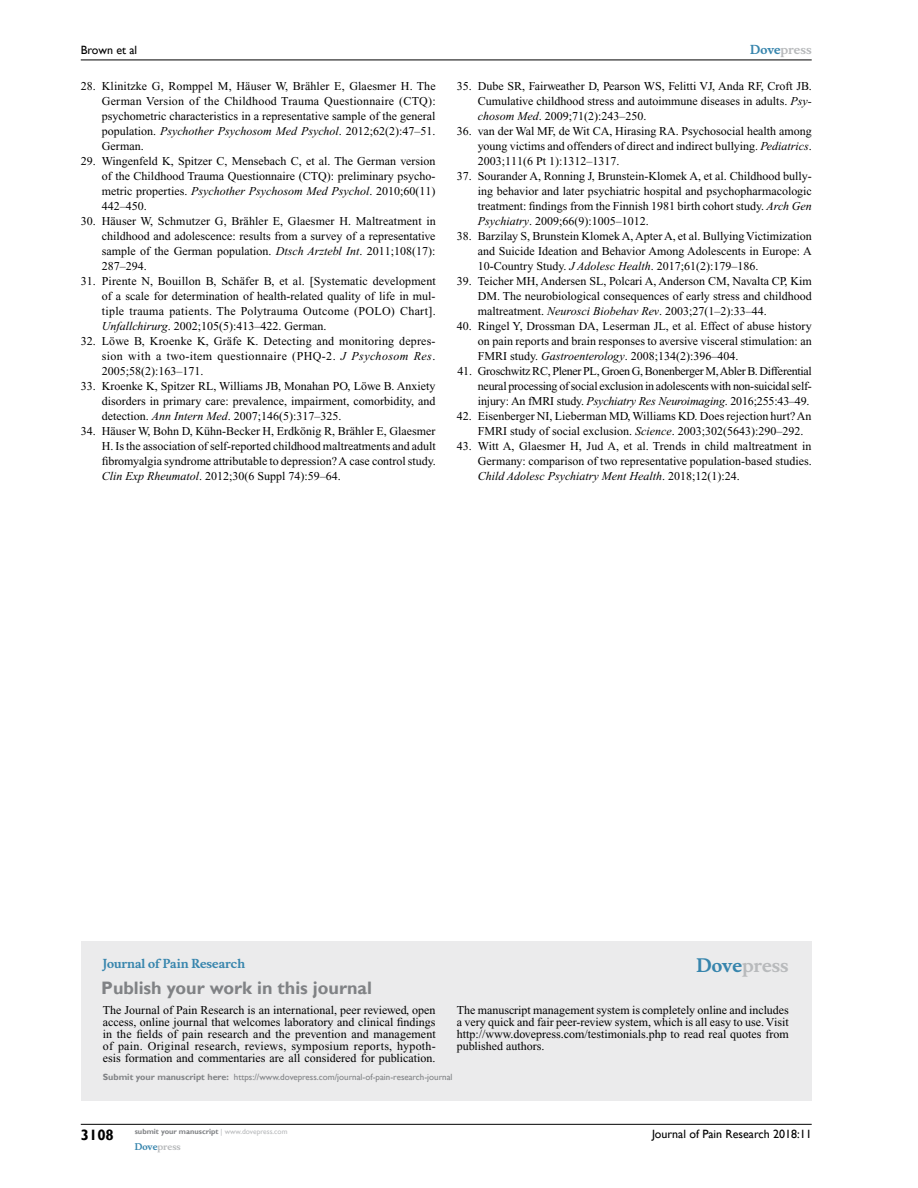
<style>
.page{position:relative;width:918px;height:1188px;background:#fff}
.page>*{position:absolute;margin:0;border:0;box-sizing:border-box;transform-origin:0 0}
.t1{font:700 18px "Gill Sans";color:#808285}
.t2{font:700 18px "Musee";color:#b8babc}
.t3{font:700 15px "Gill Sans";color:#000}
.t4{font:12px/15px "Times New Roman";color:#000;text-align:justify}
.t5{font:12px "Gill Sans";color:#000}
.t6{font:700 12px "Musee";color:#3785ad}
.t7{font:700 12px "Musee";color:#b8babc}
.t8{font:9px "Gill Sans";color:#808285}
.t9{font:700 9px "Musee";color:#b8babc}
.t10{font:700 7.5px "Gill Sans";color:#808285}
.s1{font-style:italic}
.s2{color:#3785ad}
.s3{font-weight:700}
.s4{font-weight:400;color:#b8babc}
</style>
<div class="page">
<div style="left:81px;top:941px;width:731px;height:159px;background:#ebebec"></div>
<hr style="left:81px;top:1124px;width:731px;height:1px;background:#000">
<hr style="left:81px;top:60px;width:731px;height:1px;background:#000">
<p class="t5" style="left:81px;top:43px;width:58px">Brown et al</p>
<p class="t4" style="left:102px;top:79px;width:335px;text-indent:-21px">28. Klinitzke G, Romppel M, Häuser W, Brähler E, Glaesmer H. The German Version of the Childhood Trauma Questionnaire (CTQ): psychometric characteristics in a representative sample of the general population. <span class="s1">Psychother Psychosom Med Psychol</span>. 2012;62(2):47–51.<br>German.</p>
<p class="t4" style="left:102px;top:154px;width:335px;text-indent:-21px">29. Wingenfeld K, Spitzer C, Mensebach C, et al. The German version of the Childhood Trauma Questionnaire (CTQ): preliminary psycho&shy;metric properties. <span class="s1">Psychother Psychosom Med Psychol</span>. 2010;60(11)<br>442–450.</p>
<p class="t4" style="left:102px;top:214px;width:336px;text-indent:-21px">30. Häuser W, Schmutzer G, Brähler E, Glaesmer H. Maltreatment in childhood and adolescence: results from a survey of a representative sample of the German population. <span class="s1">Dtsch Arztebl Int</span>. 2011;108(17):<br>287–294.</p>
<p class="t4" style="left:102px;top:274px;width:336px;text-indent:-21px">31. Pirente N, Bouillon B, Schäfer B, et al. [Systematic development of a scale for determination of health-related quality of life in mul&shy;tiple trauma patients. The Polytrauma Outcome (POLO) Chart].<br><span class="s1">Unfallchirurg</span>. 2002;105(5):413–422. German.</p>
<p class="t4" style="left:102px;top:334px;width:335px;text-indent:-21px">32. Löwe B, Kroenke K, Gräfe K. Detecting and monitoring depres&shy;sion with a two-item questionnaire (PHQ-2. <span class="s1">J Psychosom Res</span>.<br>2005;58(2):163–171.</p>
<p class="t4" style="left:102px;top:379px;width:335px;text-indent:-21px">33. Kroenke K, Spitzer RL, Williams JB, Monahan PO, Löwe B. Anxiety disorders in primary care: prevalence, impairment, comorbidity, and detection. <span class="s1">Ann Intern Med</span>. 2007;146(5):317–325.</p>
<p class="t4" style="left:102px;top:424px;width:335px;text-indent:-21px">34. Häuser W, Bohn D, Kühn-Becker H, Erdkönig R, Brähler E, Glaesmer H. Is the association of self-reported childhood maltreatments and adult fibromyalgia syndrome attributable to depression? A case control study.<br><span class="s1">Clin Exp Rheumatol</span>. 2012;30(6 Suppl 74):59–64.</p>
<p class="t7" style="left:750px;top:43px;width:63px"><span class="s2">Dove</span>press</p>
<p class="t4" style="left:478px;top:79px;width:335px;text-indent:-21px">35. Dube SR, Fairweather D, Pearson WS, Felitti VJ, Anda RF, Croft JB.<br>Cumulative childhood stress and autoimmune diseases in adults. <span class="s1">Psy&shy;chosom Med</span>. 2009;71(2):243–250.</p>
<p class="t4" style="left:478px;top:124px;width:335px;text-indent:-21px">36. van der Wal MF, de Wit CA, Hirasing RA. Psychosocial health among young victims and offenders of direct and indirect bullying. <span class="s1">Pediatrics</span>.<br>2003;111(6 Pt 1):1312–1317.</p>
<p class="t4" style="left:478px;top:169px;width:335px;text-indent:-21px">37. Sourander A, Ronning J, Brunstein-Klomek A, et al. Childhood bully&shy;ing behavior and later psychiatric hospital and psychopharmacologic treatment: findings from the Finnish 1981 birth cohort study. <span class="s1">Arch Gen Psychiatry</span>. 2009;66(9):1005–1012.</p>
<p class="t4" style="left:478px;top:229px;width:335px;text-indent:-21px">38. Barzilay S, Brunstein Klomek A, Apter A, et al. Bullying Victimization and Suicide Ideation and Behavior Among Adolescents in Europe: A 10-Country Study. <span class="s1">J Adolesc Health</span>. 2017;61(2):179–186.</p>
<p class="t4" style="left:478px;top:274px;width:335px;text-indent:-21px">39. Teicher MH, Andersen SL, Polcari A, Anderson CM, Navalta CP, Kim DM. The neurobiological consequences of early stress and childhood maltreatment. <span class="s1">Neurosci Biobehav Rev</span>. 2003;27(1–2):33–44.</p>
<p class="t4" style="left:478px;top:319px;width:335px;text-indent:-21px">40. Ringel Y, Drossman DA, Leserman JL, et al. Effect of abuse history on pain reports and brain responses to aversive visceral stimulation: an FMRI study. <span class="s1">Gastroenterology</span>. 2008;134(2):396–404.</p>
<p class="t4" style="left:478px;top:364px;width:336px;text-indent:-20px">41. Groschwitz RC, Plener PL, Groen G, Bonenberger M, Abler B. Differential neural processing of social exclusion in adolescents with non-suicidal self&shy;injury: An fMRI study. <span class="s1">Psychiatry Res Neuroimaging</span>. 2016;255:43–49.</p>
<p class="t4" style="left:478px;top:409px;width:335px;text-indent:-21px">42. Eisenberger NI, Lieberman MD, Williams KD. Does rejection hurt? An<br>FMRI study of social exclusion. <span class="s1">Science</span>. 2003;302(5643):290–292.</p>
<p class="t4" style="left:478px;top:439px;width:335px;text-indent:-21px">43. Witt A, Glaesmer H, Jud A, et al. Trends in child maltreatment in Germany: comparison of two representative population-based studies.<br><span class="s1">Child Adolesc Psychiatry Ment Health</span>. 2018;12(1):24.</p>
<p class="t6" style="left:103px;top:956px;width:144px">Journal of Pain Research</p>
<h1 class="t1" style="left:101px;top:977px;width:272px">Publish your work in this journal</h1>
<h1 class="t2" style="left:697px;top:955px;width:94px"><span class="s2">Dove</span>press</h1>
<p class="t4" style="left:103px;top:1004px;width:335px;line-height:12px">The Journal of Pain Research is an international, peer reviewed, open access, online journal that welcomes laboratory and clinical findings in the fields of pain research and the prevention and management of pain. Original research, reviews, symposium reports, hypoth&shy;esis formation and commentaries are all considered for publication.</p>
<p class="t4" style="left:457px;top:1004px;width:334px;line-height:12px">The manuscript management system is completely online and includes a very quick and fair peer-review system, which is all easy to use. Visit http://www.dovepress.com/testimonials.php to read real quotes from published authors.</p>
<p class="t8" style="left:103px;top:1072px;width:351px"><span class="s3">Submit your manuscript here:</span> https://www.dovepress.com/journal-of-pain-research-journal</p>
<p class="t3" style="left:81px;top:1126px;width:35px">3108</p>
<p class="t10" style="left:135px;top:1127px;width:154px">submit your manuscript <span class="s4">| www.dovepress.com</span></p>
<p class="t9" style="left:135px;top:1141px;width:48px"><span class="s2">Dove</span>press</p>
<p class="t5" style="left:652px;top:1127px;width:161px">Journal of Pain Research 2018:11</p>
</div>
